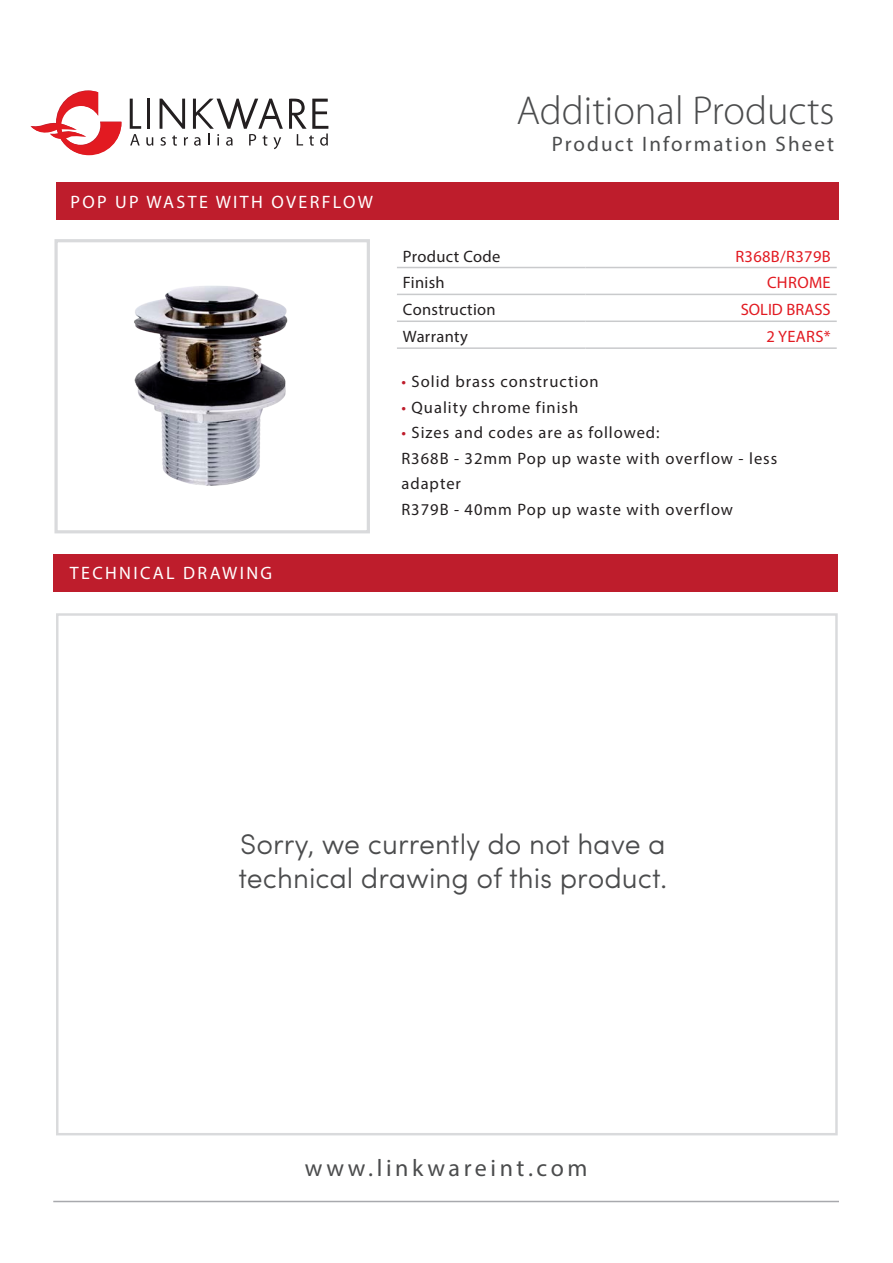
<style>
.page{position:relative;width:893px;height:1263px;background:#fff}
.page>*{position:absolute;margin:0;border:0;box-sizing:border-box;transform-origin:0 0}
.t1{font:300 40.5px "Myriad Pro";color:#4b4c4d}
.t2{font:300 28.5px/34.2px "Sofia Pro";color:#4b4c4d}
.t3{font:24px "Myriad Pro";letter-spacing:.15em;color:#4b4c4d}
.t4{font:21px "Myriad Pro";letter-spacing:.1em;color:#4b4c4d}
.t5{font:18px "Myriad Pro";letter-spacing:.13em;color:#fff}
.t6{font:16.5px/25.5px "Myriad Pro";letter-spacing:.06em;color:#231f20}
.t7{font:16.5px "Myriad Pro";letter-spacing:.02em;color:#231f20}
.t8{font:16.5px "Myriad Pro";letter-spacing:.02em;color:#e21a21}
.t9{font:16.5px "Myriad Pro";color:#e21a21}
.s1{color:#be1d2c}
</style>
<div class="page">
<svg style="left:30px;top:90px;width:91px;height:65px"></svg>
<svg style="left:130px;top:99px;width:23px;height:47px"></svg>
<svg style="left:160px;top:99px;width:123px;height:50px"></svg>
<svg style="left:289px;top:98px;width:39px;height:48px"></svg>
<div style="left:56px;top:182px;width:782px;height:38px;background:#be1d2c"></div>
<div style="left:54px;top:239px;width:316px;height:294px;border:3px solid #d9dadc"></div>
<hr style="left:397px;top:267px;width:188px;height:1px;background:#c9cacc">
<hr style="left:397px;top:294px;width:188px;height:1px;background:#c9cacc">
<hr style="left:585px;top:294px;width:252px;height:1px;background:#c9cacc">
<hr style="left:397px;top:320px;width:188px;height:2px;background:#c9cacc">
<hr style="left:585px;top:320px;width:252px;height:2px;background:#c9cacc">
<hr style="left:397px;top:347px;width:188px;height:2px;background:#c9cacc">
<hr style="left:585px;top:347px;width:252px;height:2px;background:#c9cacc">
<hr style="left:585px;top:267px;width:252px;height:1px;background:#c9cacc">
<div style="left:53px;top:554px;width:785px;height:37px;background:#be1d2c"></div>
<hr style="left:53px;top:1201px;width:786px;height:1px;background:#a8a9ad">
<img style="left:134px;top:286px;width:154px;height:200px">
<p class="t5" style="left:70px;top:191px;width:304px">POP UP WASTE WITH OVERFLOW</p>
<p class="t5" style="left:70px;top:562px;width:204px">TECHNICAL DRAWING</p>
<p class="t1" style="left:517px;top:88px;width:320px">Additional Products</p>
<p class="t4" style="left:552px;top:131px;width:284px">Product Information Sheet</p>
<p class="t7" style="left:403px;top:246px;width:99px">Product Code</p>
<p class="t8" style="left:735px;top:246px;width:97px">R368B/R379B</p>
<p class="t6" style="left:403px;top:270px;width:43px">Finish</p>
<p class="t8" style="left:767px;top:273px;width:65px">CHROME</p>
<p class="t7" style="left:403px;top:300px;width:94px">Construction</p>
<p class="t9" style="left:741px;top:300px;width:91px">SOLID BRASS</p>
<p class="t7" style="left:403px;top:326px;width:66px">Warranty</p>
<p class="t8" style="left:766px;top:326px;width:66px">2 YEARS*</p>
<p class="t6" style="left:401px;top:369px;width:199px"><span class="s1">•</span> Solid brass construction</p>
<p class="t6" style="left:401px;top:394px;width:178px"><span class="s1">•</span> Quality chrome finish</p>
<p class="t6" style="left:401px;top:420px;width:260px"><span class="s1">•</span> Sizes and codes are as followed:</p>
<p class="t6" style="left:401px;top:445px;width:377px">R368B - 32mm Pop up waste with overflow - less adapter</p>
<p class="t6" style="left:401px;top:496px;width:333px">R379B - 40mm Pop up waste with overflow</p>
<p class="t2" style="left:238px;top:825px;width:431px">Sorry, we currently do not have a technical drawing of this product.</p>
<p class="t3" style="left:305px;top:1153px;width:284px">www.linkwareint.com</p>
</div>
